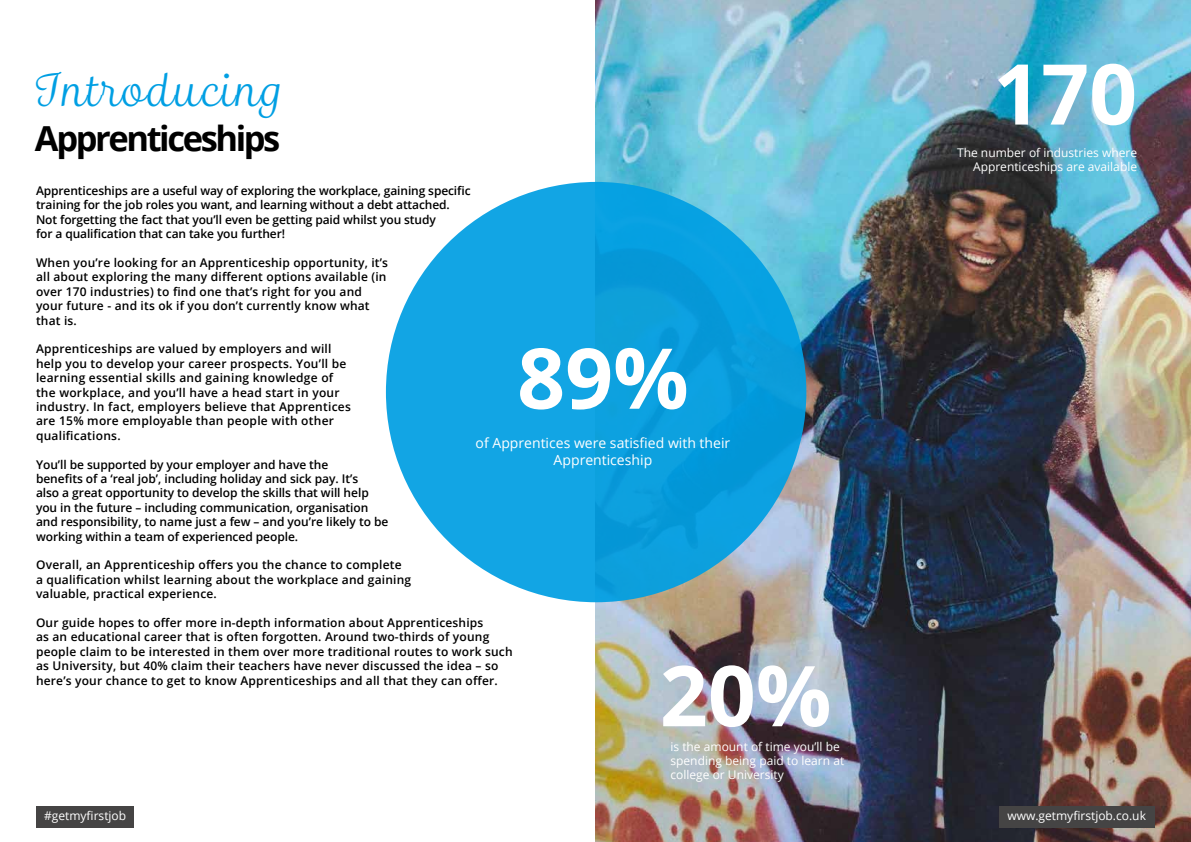
<style>
.page{position:relative;width:1191px;height:842px;background:#fff}
.page>*{position:absolute;margin:0;border:0;box-sizing:border-box;transform-origin:0 0}
.t1{font:700 84px "Open Sans";color:#fff}
.t2{font:43.4px "Madre Script";letter-spacing:.02em;color:#009fe3}
.t3{font:700 34.5px "Open Sans";letter-spacing:-.07em;color:#000}
.t4{font:14px/16.8px "Open Sans";color:#fff;text-align:center}
.t5{font:600 12px/14.4px "Open Sans";letter-spacing:.015em;color:#000}
.t6{font:600 12px/14.4px "Open Sans";letter-spacing:-.005em;color:#000}
.t7{font:600 12px/14.4px "Open Sans";letter-spacing:-.01em;color:#000}
.t8{font:12px/14.4px "Open Sans";color:#fff;text-align:right}
</style>
<div class="page">
<img style="left:595px;top:0;width:596px;height:842px">
<div style="left:386px;top:182px;width:420px;height:420px;background:linear-gradient(to right,#15a7e6,#069bdb);border-radius:50%"></div>
<div style="left:999px;top:806px;width:156px;height:21px;background:#454444"></div>
<div style="left:36px;top:806px;width:98px;height:21px;background:#454444"></div>
<h2 class="t2" style="left:36px;top:66px;width:249px">Introducing</h2>
<h3 class="t3" style="left:35px;top:114px;width:247px">Apprenticeships</h3>
<p class="t7" style="left:36px;top:183px;width:436px">Apprenticeships are a useful way of exploring the workplace, gaining specific training for the job roles you want, and learning without a debt attached.<br>Not forgetting the fact that you’ll even be getting paid whilst you study<br>for a qualification that can take you further!</p>
<p class="t5" style="left:36px;top:255px;width:353px">When you’re looking for an Apprenticeship opportunity, it’s all about exploring the many different options available (in over 170 industries) to find one that’s right for you and your future - and its ok if you don’t currently know what that is.</p>
<p class="t5" style="left:36px;top:341px;width:316px">Apprenticeships are valued by employers and will help you to develop your career prospects. You’ll be learning essential skills and gaining knowledge of the workplace, and you’ll have a head start in your industry. In fact, employers believe that Apprentices are 15% more employable than people with other qualifications.</p>
<p class="t6" style="left:36px;top:457px;width:354px">You’ll be supported by your employer and have the<br>benefits of a ‘real job’, including holiday and sick pay. It’s<br>also a great opportunity to develop the skills that will help you in the future – including communication, organisation and responsibility, to name just a few – and you’re likely to be working within a team of experienced people.</p>
<p class="t5" style="left:36px;top:557px;width:377px">Overall, an Apprenticeship offers you the chance to complete a qualification whilst learning about the workplace and gaining valuable, practical experience.</p>
<p class="t5" style="left:36px;top:615px;width:478px">Our guide hopes to offer more in-depth information about Apprenticeships<br>as an educational career that is often forgotten. Around two-thirds of young people claim to be interested in them over more traditional routes to work such as University, but 40% claim their teachers have never discussed the idea – so here’s your chance to get to know Apprenticeships and all that they can offer.</p>
<h1 class="t1" style="left:517px;top:319px;width:173px">89%</h1>
<p class="t4" style="left:475px;top:434px;width:256px">of Apprentices were satisfied with their<br>Apprenticeship</p>
<h1 class="t1" style="left:660px;top:636px;width:173px">20%</h1>
<p class="t8" style="left:670px;top:739px;width:175px;text-align:left">is the amount of time you’ll be spending being paid to learn at college or University</p>
<h1 class="t1" style="left:993px;top:35px;width:145px">170</h1>
<p class="t8" style="left:957px;top:145px;width:181px">The number of industries where<br>Apprenticeships are available</p>
<p class="t8" style="left:44px;top:808px;width:84px">#getmyfirstjob</p>
<p class="t8" style="left:1007px;top:808px;width:140px">www.getmyfirstjob.co.uk</p>
</div>
